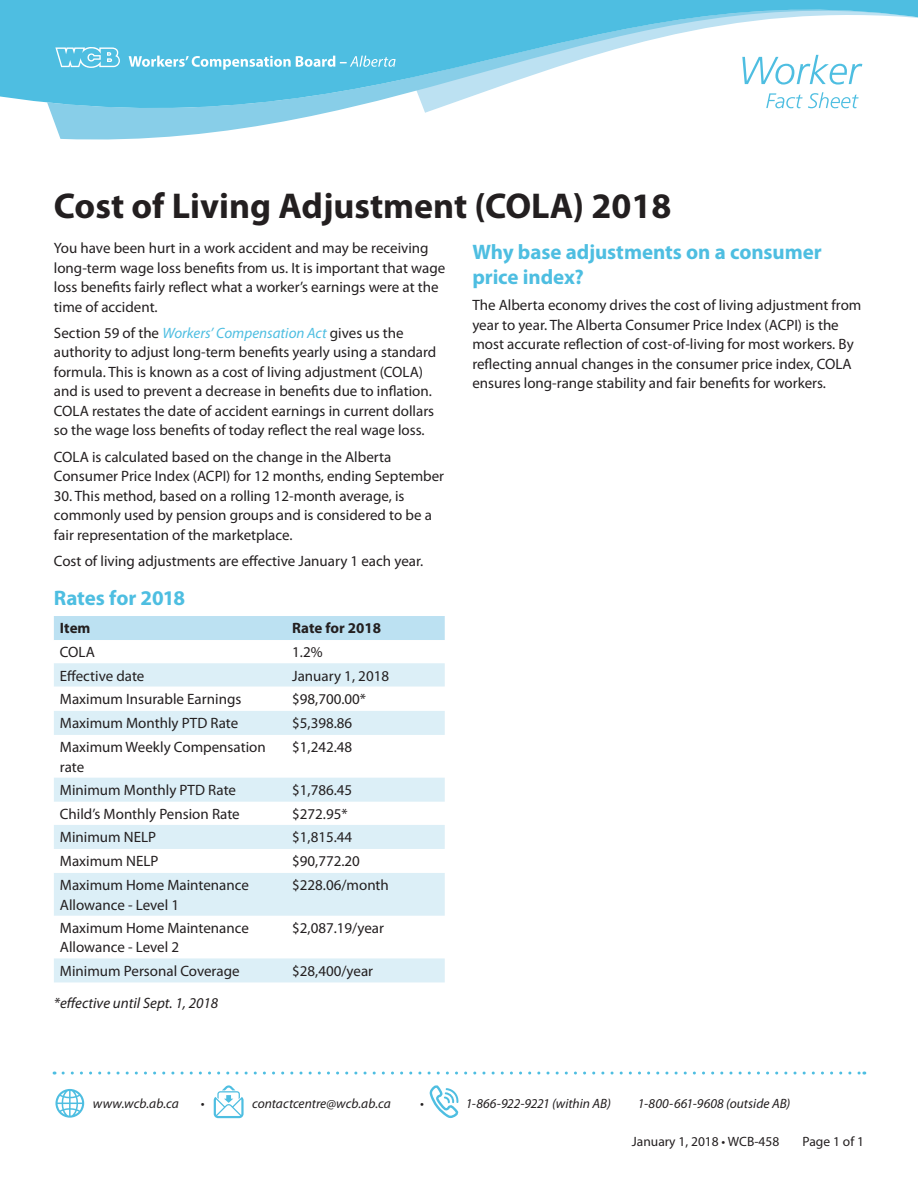
<style>
.page{position:relative;width:918px;height:1188px;background:#fff}
.page>*{position:absolute;margin:0;border:0;box-sizing:border-box;transform-origin:0 0}
.Main_title_copy{font:700 36px "Myriad Pro";color:#231f20}
.Body_Text{font:700 21px/25.2px "Myriad Pro";letter-spacing:-.005em;color:#4ebee1}
.Subtitle{font:700 21px "Myriad Pro";letter-spacing:-.005em;color:#4ebee1}
.Body_Text-2{font:15px/19.5px "Myriad Pro";color:#231f20}
.Subtitle-2{font:italic 15px "Myriad Pro";color:#231f20}
.Body_Text-3{font:700 15px "Myriad Pro";color:#231f20}
.t1{font:italic 13.5px "Myriad Pro";color:#231f20}
.t2{font:13.5px "Myriad Pro";color:#231f20}
.s1{font-style:italic;color:#4ebee1}
</style>
<div class="page">
<svg style="left:0;top:0;width:918px;height:140px"></svg>
<svg style="left:55px;top:47px;width:65px;height:21px"></svg>
<svg style="left:129px;top:56px;width:267px;height:14px"></svg>
<svg style="left:766px;top:92px;width:93px;height:16px"></svg>
<svg style="left:430px;top:1085px;width:29px;height:33px"></svg>
<svg style="left:214px;top:1085px;width:30px;height:33px"></svg>
<svg style="left:63px;top:1072px;width:802px;height:3px"></svg>
<svg style="left:55px;top:1089px;width:29px;height:29px"></svg>
<svg style="left:742px;top:55px;width:120px;height:30px"></svg>
<div style="left:54px;top:616px;width:391px;height:24px;background:#bce1f2"></div>
<svg style="left:54px;top:663px;width:391px;height:319px"></svg>
<p class="Main_title_copy" style="left:54px;top:182px;width:619px">Cost of Living Adjustment (COLA) 2018</p>
<p class="Body_Text-2" style="left:54px;top:238px;width:393px">You have been hurt in a work accident and may be receiving long-term wage loss benefits from us. It is important that wage loss benefits fairly reflect what a worker’s earnings were at the time of accident.</p>
<p class="Body_Text-2" style="left:54px;top:323px;width:384px">Section 59 of the <span class="s1">Workers’ Compensation Act</span> gives us the authority to adjust long-term benefits yearly using a standard formula. This is known as a cost of living adjustment (COLA) and is used to prevent a decrease in benefits due to inflation.<br>COLA restates the date of accident earnings in current dollars so the wage loss benefits of today reflect the real wage loss.</p>
<p class="Body_Text-2" style="left:54px;top:447px;width:392px">COLA is calculated based on the change in the Alberta<br>Consumer Price Index (ACPI) for 12 months, ending September</p>
<p class="Body_Text-2" style="left:54px;top:486px;width:380px">30. This method, based on a rolling 12-month average, is commonly used by pension groups and is considered to be a fair representation of the marketplace.</p>
<p class="Body_Text-2" style="left:54px;top:551px;width:371px">Cost of living adjustments are effective January 1 each year.</p>
<p class="Subtitle" style="left:54px;top:584px;width:133px">Rates for 2018</p>
<p class="Body_Text" style="left:472px;top:239px;width:351px">Why base adjustments on a consumer price index?</p>
<p class="Body_Text-2" style="left:472px;top:295px;width:391px">The Alberta economy drives the cost of living adjustment from year to year. The Alberta Consumer Price Index (ACPI) is the most accurate reflection of cost-of-living for most workers. By reflecting annual changes in the consumer price index, COLA ensures long-range stability and fair benefits for workers.</p>
<p class="Body_Text-3" style="left:60px;top:618px;width:32px">Item</p>
<p class="Body_Text-3" style="left:292px;top:618px;width:90px">Rate for 2018</p>
<p class="Body_Text-2" style="left:60px;top:642px;width:36px">COLA</p>
<p class="Body_Text-2" style="left:292px;top:642px;width:32px">1.2%</p>
<p class="Body_Text-2" style="left:60px;top:666px;width:86px">Effective date</p>
<p class="Body_Text-2" style="left:292px;top:666px;width:98px">January 1, 2018</p>
<p class="Body_Text-2" style="left:60px;top:689px;width:183px">Maximum Insurable Earnings</p>
<p class="Body_Text-2" style="left:292px;top:689px;width:75px">$98,700.00*</p>
<p class="Body_Text-2" style="left:60px;top:713px;width:180px">Maximum Monthly PTD Rate</p>
<p class="Body_Text-2" style="left:292px;top:713px;width:62px">$5,398.86</p>
<p class="Body_Text-2" style="left:60px;top:737px;width:207px">Maximum Weekly Compensation rate</p>
<p class="Body_Text-2" style="left:292px;top:737px;width:62px">$1,242.48</p>
<p class="Body_Text-2" style="left:60px;top:780px;width:178px">Minimum Monthly PTD Rate</p>
<p class="Body_Text-2" style="left:292px;top:780px;width:62px">$1,786.45</p>
<p class="Body_Text-2" style="left:60px;top:804px;width:181px">Child’s Monthly Pension Rate</p>
<p class="Body_Text-2" style="left:292px;top:804px;width:57px">$272.95*</p>
<p class="Body_Text-2" style="left:60px;top:827px;width:98px">Minimum NELP</p>
<p class="Body_Text-2" style="left:292px;top:827px;width:62px">$1,815.44</p>
<p class="Body_Text-2" style="left:60px;top:851px;width:100px">Maximum NELP</p>
<p class="Body_Text-2" style="left:292px;top:851px;width:69px">$90,772.20</p>
<p class="Body_Text-2" style="left:60px;top:875px;width:191px">Maximum Home Maintenance<br>Allowance - Level 1</p>
<p class="Body_Text-2" style="left:292px;top:875px;width:98px">$228.06/month</p>
<p class="Body_Text-2" style="left:60px;top:918px;width:191px">Maximum Home Maintenance<br>Allowance - Level 2</p>
<p class="Body_Text-2" style="left:292px;top:918px;width:93px">$2,087.19/year</p>
<p class="Body_Text-2" style="left:60px;top:961px;width:181px">Minimum Personal Coverage</p>
<p class="Body_Text-2" style="left:292px;top:961px;width:82px">$28,400/year</p>
<p class="Subtitle-2" style="left:54px;top:994px;width:166px">*effective until Sept. 1, 2018</p>
<p class="t1" style="left:93px;top:1095px;width:88px">www.wcb.ab.ca</p>
<p class="t1" style="left:201px;top:1095px;width:5px">•</p>
<p class="t1" style="left:252px;top:1095px;width:140px">contactcentre@wcb.ab.ca</p>
<p class="t1" style="left:420px;top:1095px;width:5px">•</p>
<p class="t1" style="left:466px;top:1095px;width:147px">1-866-922-9221 (within AB)</p>
<p class="t1" style="left:638px;top:1095px;width:154px">1-800-661-9608 (outside AB)</p>
<p class="t2" style="left:632px;top:1133px;width:149px">January 1, 2018 • WCB-458</p>
<p class="t2" style="left:803px;top:1133px;width:63px">Page 1 of 1</p>
</div>
